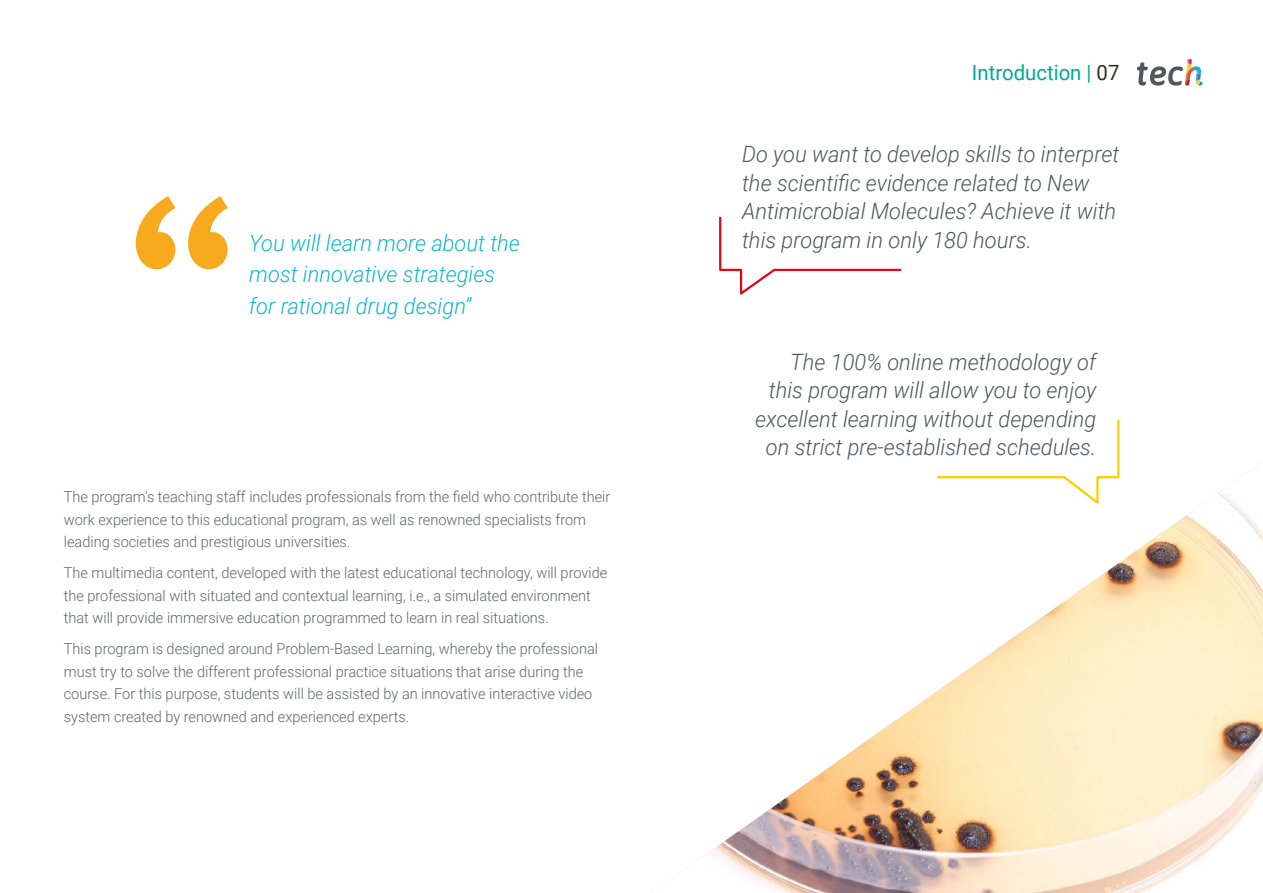
<style>
.page{position:relative;width:1263px;height:893px;background:#fff}
.page>*{position:absolute;margin:0;border:0;box-sizing:border-box;transform-origin:0 0}
.t1{font:italic 300 22.5px/28.5px "Roboto";color:#52555b;text-align:right}
.t2{font:italic 300 22.5px/31.5px "Roboto";color:#0fb6cf}
.t3{font:21px "Roboto";color:#00a996}
.t4{font:300 15px/22.5px "Roboto";color:#61646a}
.s1{color:#312e20}
</style>
<div class="page">
<img style="left:654px;top:462px;width:609px;height:431px">
<svg style="left:935px;top:419px;width:185px;height:88px"></svg>
<svg style="left:719px;top:216px;width:183px;height:79px"></svg>
<svg style="left:136px;top:196px;width:92px;height:73px"></svg>
<svg style="left:1137px;top:59px;width:65px;height:27px"></svg>
<h2 class="t3" style="left:972px;top:57px;width:149px">Introduction | <span class="s1">07</span></h2>
<h1 class="t1" style="left:742px;top:139px;width:379px;text-align:left">Do you want to develop skills to interpret the scientific evidence related to New<br>Antimicrobial Molecules? Achieve it with</h1>
<h1 class="t2" style="left:249px;top:226px;width:272px">You will learn more about the</h1>
<h1 class="t1" style="left:742px;top:225px;width:291px">this program in only 180 hours.</h1>
<h1 class="t2" style="left:249px;top:257px;width:248px">most innovative strategies for rational drug design”</h1>
<p class="t4" style="left:64px;top:485px;width:548px">The program’s teaching staff includes professionals from the field who contribute their work experience to this educational program, as well as renowned specialists from leading societies and prestigious universities.</p>
<p class="t4" style="left:64px;top:561px;width:545px">The multimedia content, developed with the latest educational technology, will provide the professional with situated and contextual learning, i.e., a simulated environment that will provide immersive education programmed to learn in real situations.</p>
<p class="t4" style="left:64px;top:637px;width:536px">This program is designed around Problem-Based Learning, whereby the professional must try to solve the different professional practice situations that arise during the course. For this purpose, students will be assisted by an innovative interactive video system created by renowned and experienced experts.</p>
<h1 class="t1" style="left:755px;top:347px;width:343px">The 100% online methodology of this program will allow you to enjoy excellent learning without depending on strict pre-established schedules.</h1>
</div>
